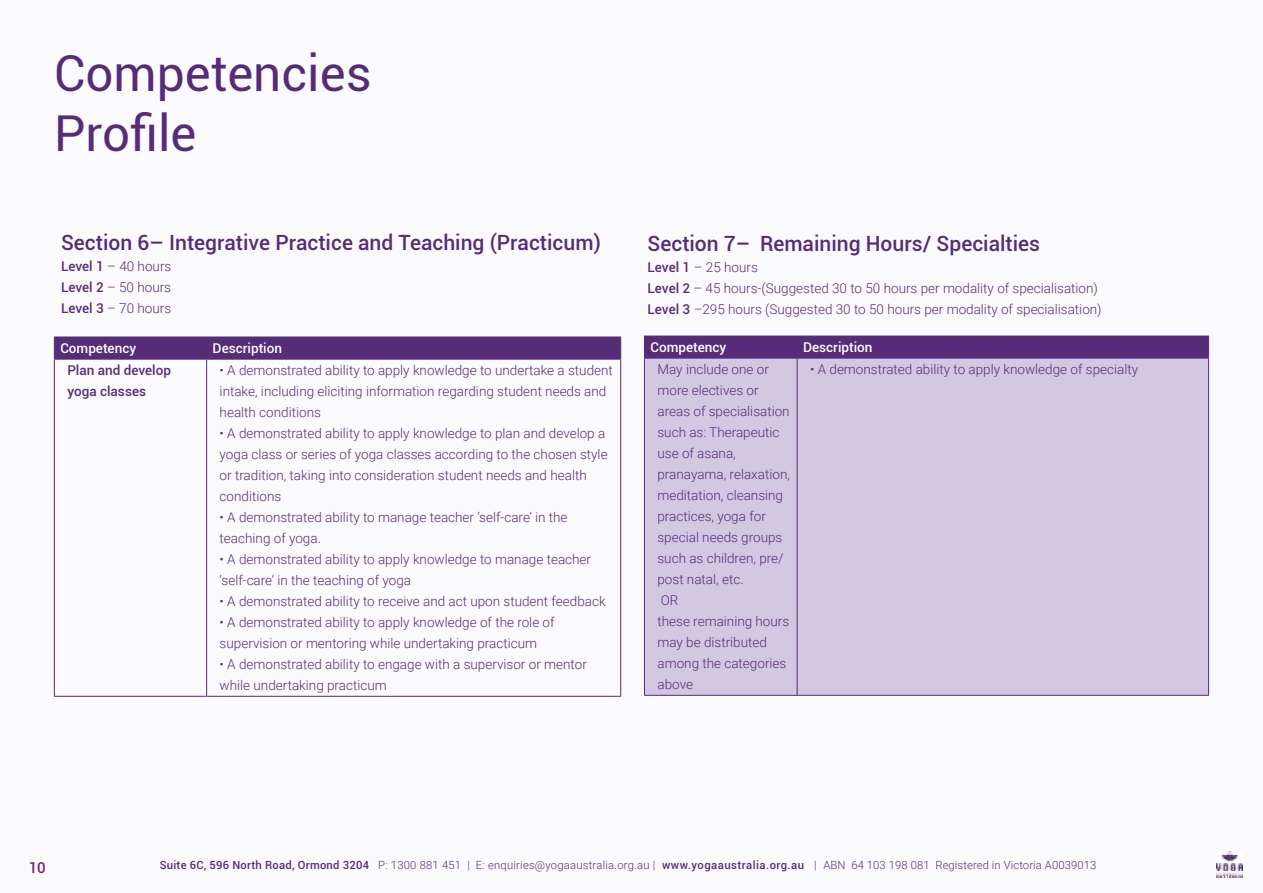
<style>
.page{position:relative;width:1263px;height:893px;background:#fbfafd}
.page>*{position:absolute;margin:0;border:0;box-sizing:border-box;transform-origin:0 0}
.t1{font:49.5px/59.4px "Roboto";color:#562c79}
.t2{font:500 21px "Roboto";color:#562c79}
.t3{font:500 15px "Roboto";color:#76237b}
.t4{font:300 13.5px/21px "Roboto";color:#562c79}
.t5{font:500 13.5px "Roboto";color:#fff}
.t6{font:500 13.5px/21px "Roboto";color:#562c79}
.t7{font:300 11.25px "Roboto";letter-spacing:.01em;color:#562c79}
.s1{font-weight:500}
</style>
<div class="page">
<img style="left:1216px;top:851px;width:27px;height:25px">
<svg style="left:1216px;top:876px;width:27px;height:1px"></svg>
<hr style="left:54px;top:359px;width:153px;height:1px;background:#562c79">
<hr style="left:54px;top:359px;width:1px;height:337px;background:#562c79">
<hr style="left:54px;top:696px;width:153px;height:1px;background:#562c79">
<div style="left:54px;top:337px;width:567px;height:22px;background:#562c79"></div>
<hr style="left:207px;top:359px;width:414px;height:1px;background:#562c79">
<hr style="left:206px;top:359px;width:1px;height:337px;background:#562c79">
<hr style="left:620px;top:359px;width:1px;height:337px;background:#562c79">
<hr style="left:207px;top:696px;width:414px;height:1px;background:#562c79">
<div style="left:645px;top:359px;width:563px;height:336px;background:#d3c8e2"></div>
<hr style="left:644px;top:358px;width:153px;height:1px;background:#562c79">
<hr style="left:644px;top:359px;width:1px;height:336px;background:#562c79">
<hr style="left:644px;top:695px;width:153px;height:1px;background:#562c79">
<div style="left:644px;top:336px;width:565px;height:22px;background:#562c79"></div>
<hr style="left:797px;top:358px;width:412px;height:1px;background:#562c79">
<hr style="left:797px;top:359px;width:1px;height:336px;background:#562c79">
<hr style="left:1208px;top:359px;width:1px;height:336px;background:#562c79">
<hr style="left:797px;top:695px;width:412px;height:1px;background:#562c79">
<h1 class="t1" style="left:54px;top:42px;width:319px">Competencies<br>Profile</h1>
<h2 class="t2" style="left:61px;top:228px;width:541px">Section 6– Integrative Practice and Teaching (Practicum)</h2>
<p class="t4" style="left:61px;top:255px;width:112px;text-align:justify"><span class="s1">Level 1</span> – 40 hours <span class="s1">Level 2</span> – 50 hours <span class="s1">Level 3</span> – 70 hours</p>
<p class="t5" style="left:60px;top:339px;width:77px">Competency</p>
<p class="t5" style="left:213px;top:339px;width:71px">Description</p>
<p class="t6" style="left:67px;top:359px;width:105px">Plan and develop yoga classes</p>
<p class="t4" style="left:220px;top:359px;width:395px">• A demonstrated ability to apply knowledge to undertake a student intake, including eliciting information regarding student needs and health conditions</p>
<p class="t4" style="left:220px;top:422px;width:389px">• A demonstrated ability to apply knowledge to plan and develop a yoga class or series of yoga classes according to the chosen style or tradition, taking into consideration student needs and health conditions</p>
<p class="t4" style="left:220px;top:506px;width:349px">• A demonstrated ability to manage teacher ‘self-care’ in the teaching of yoga.</p>
<p class="t4" style="left:220px;top:548px;width:373px">• A demonstrated ability to apply knowledge to manage teacher ‘self-care’ in the teaching of yoga</p>
<p class="t4" style="left:220px;top:590px;width:387px">• A demonstrated ability to receive and act upon student feedback</p>
<p class="t4" style="left:220px;top:611px;width:336px">• A demonstrated ability to apply knowledge of the role of supervision or mentoring while undertaking practicum</p>
<p class="t4" style="left:220px;top:654px;width:369px">• A demonstrated ability to engage with a supervisor or mentor while undertaking practicum</p>
<h2 class="t2" style="left:647px;top:228px;width:394px">Section 7– Remaining Hours/ Specialties</h2>
<p class="t4" style="left:647px;top:256px;width:456px"><span class="s1">Level 1</span> – 25 hours<br><span class="s1">Level 2</span> – 45 hours-(Suggested 30 to 50 hours per modality of specialisation)<br><span class="s1">Level 3</span> –295 hours (Suggested 30 to 50 hours per modality of specialisation)</p>
<p class="t5" style="left:650px;top:338px;width:77px">Competency</p>
<p class="t5" style="left:803px;top:338px;width:71px">Description</p>
<p class="t4" style="left:657px;top:358px;width:134px">May include one or more electives or areas of specialisation such as: Therapeutic use of asana, pranayama, relaxation, meditation, cleansing practices, yoga for special needs groups such as children, pre/ post natal, etc.<br>OR<br>these remaining hours may be distributed among the categories above</p>
<p class="t4" style="left:810px;top:359px;width:329px">• A demonstrated ability to apply knowledge of specialty</p>
<p class="t3" style="left:29px;top:857px;width:19px">10</p>
<p class="t7" style="left:160px;top:857px;width:938px"><span class="s1">Suite 6C, 596 North Road, Ormond 3204</span> P: 1300 881 451 | E: enquiries@yogaaustralia.org.au | <span class="s1">www.yogaaustralia.org.au</span> | ABN 64 103 198 081 Registered in Victoria A0039013</p>
</div>
